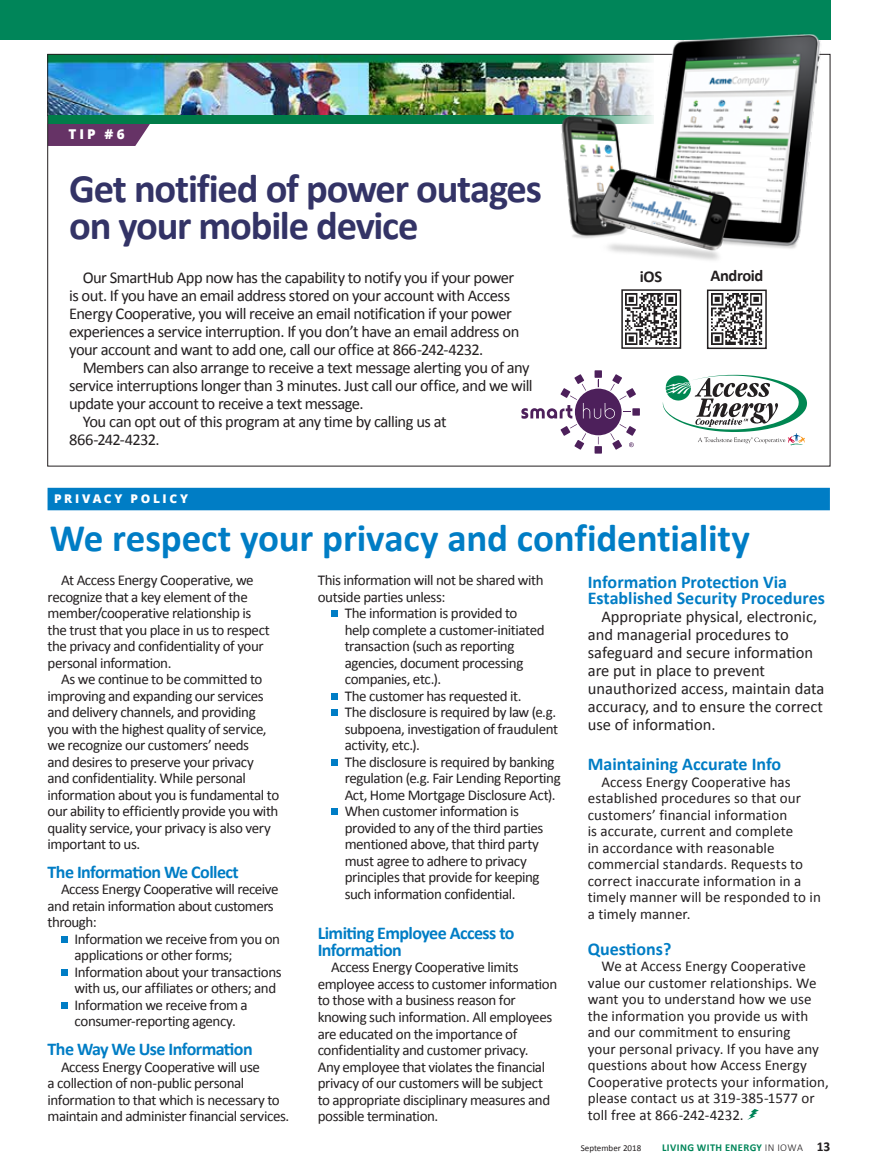
<style>
.page{position:relative;width:878px;height:1175px;background:#fff}
.page>*{position:absolute;margin:0;border:0;box-sizing:border-box;transform-origin:0 0}
.t1{font:700 40.5px/36.3px "Calibri";letter-spacing:-.03em;color:#336}
.t2{font:700 39px "Calibri";letter-spacing:-.005em;color:#007dc5}
.t3{font:700 18px/16.5px "Calibri";letter-spacing:-.01em;color:#007dc5}
.t4{font:700 18px/16.5px "Calibri";letter-spacing:-.03em;color:#007dc5}
.t5{font:16.5px/18px "Calibri";letter-spacing:-.03em;color:#231f20}
.t6{font:16.5px/18px "Calibri";color:#231f20}
.t7{font:16.5px "Calibri";letter-spacing:-.05em;color:#231f20}
.t8{font:700 16.5px "Calibri";letter-spacing:-.025em;color:#231f20}
.t9{font:15px/16.5px "Calibri";letter-spacing:-.025em;color:#231f20}
.t10{font:15px/16.5px "Calibri";letter-spacing:.005em;color:#231f20}
.t11{font:800 13.5px "Open Sans";color:#fff}
.t12{font:800 12px "Open Sans";letter-spacing:.22em;color:#fff}
.t13{font:700 10.5px "Calibri";letter-spacing:.04em;color:#008559}
.t14{font:9px "Calibri";color:#231f20}
.s1{font-weight:300;color:#231f20}
.s2{font-size:13.5px;color:#231f20}
</style>
<div class="page">
<div style="left:0;top:0;width:830px;height:40px;background:#008559"></div>
<svg style="left:49px;top:124px;width:101px;height:22px;background:#714271"></svg>
<div style="left:48px;top:488px;width:781px;height:22px;background:#007dc5"></div>
<div style="left:61px;top:935px;width:7px;height:7px;background:#007dc5"></div>
<div style="left:61px;top:968px;width:7px;height:7px;background:#007dc5"></div>
<div style="left:61px;top:1001px;width:7px;height:7px;background:#007dc5"></div>
<div style="left:331px;top:610px;width:7px;height:7px;background:#007dc5"></div>
<div style="left:331px;top:692px;width:7px;height:7px;background:#007dc5"></div>
<div style="left:331px;top:709px;width:7px;height:7px;background:#007dc5"></div>
<div style="left:331px;top:758px;width:7px;height:7px;background:#007dc5"></div>
<div style="left:331px;top:808px;width:7px;height:7px;background:#007dc5"></div>
<svg style="left:747px;top:1108px;width:11px;height:12px"></svg>
<img style="left:49px;top:56px;width:489px;height:59px">
<div style="left:48px;top:115px;width:605px;height:9px;background:#017d49"></div>
<div style="left:594px;top:370px;width:8px;height:8px;background:#4d205b"></div>
<div style="left:594px;top:446px;width:8px;height:7px;background:#4d205b"></div>
<div style="left:632px;top:408px;width:8px;height:7px;background:#4d205b"></div>
<svg style="left:521px;top:374px;width:115px;height:76px"></svg>
<svg style="left:662px;top:375px;width:145px;height:70px"></svg>
<img style="left:538px;top:34px;width:290px;height:226px">
<img style="left:625px;top:294px;width:51px;height:50px">
<div style="left:621px;top:289px;width:60px;height:60px;border:2px solid #231f20"></div>
<img style="left:711px;top:294px;width:52px;height:50px">
<div style="left:707px;top:289px;width:59px;height:60px;border:2px solid #231f20"></div>
<p class="t11" style="left:69px;top:124px;width:57px">TIP #6</p>
<h1 class="t1" style="left:69px;top:171px;width:474px">Get notified of power outages on your mobile device</h1>
<p class="t5" style="left:83px;top:268px;width:433px">Our SmartHub App now has the capability to notify you if your power</p>
<p class="t8" style="left:640px;top:266px;width:24px">iOS</p>
<p class="t5" style="left:69px;top:286px;width:451px">is out. If you have an email address stored on your account with Access Energy Cooperative, you will receive an email notification if your power experiences a service interruption. If you don’t have an email address on your account and want to add one, call our office at 866-242-4232.</p>
<p class="t5" style="left:83px;top:358px;width:448px">Members can also arrange to receive a text message alerting you of any</p>
<p class="t5" style="left:69px;top:376px;width:465px">service interruptions longer than 3 minutes. Just call our office, and we will</p>
<p class="t5" style="left:69px;top:394px;width:296px">update your account to receive a text message.</p>
<p class="t5" style="left:83px;top:412px;width:365px">You can opt out of this program at any time by calling us at</p>
<p class="t7" style="left:69px;top:429px;width:92px">866-242-4232.</p>
<p class="t8" style="left:710px;top:265px;width:54px">Android</p>
<p class="t12" style="left:54px;top:490px;width:136px">PRIVACY POLICY</p>
<h2 class="t2" style="left:50px;top:513px;width:702px">We respect your privacy and confidentiality</h2>
<p class="t9" style="left:48px;top:572px;width:224px;text-indent:14px">At Access Energy Cooperative, we recognize that a key element of the member/cooperative relationship is the trust that you place in us to respect the privacy and confidentiality of your personal information.</p>
<p class="t9" style="left:48px;top:671px;width:233px;text-indent:14px">As we continue to be committed to improving and expanding our services and delivery channels, and providing you with the highest quality of service, we recognize our customers’ needs<br>and desires to preserve your privacy and confidentiality. While personal information about you is fundamental to our ability to efficiently provide you with quality service, your privacy is also very important to us.</p>
<p class="t4" style="left:48px;top:863px;width:193px">The Information We Collect</p>
<p class="t9" style="left:48px;top:881px;width:232px;text-indent:14px">Access Energy Cooperative will receive and retain information about customers through:</p>
<p class="t9" style="left:75px;top:930px;width:208px">Information we receive from you on applications or other forms; Information about your transactions with us, our affiliates or others; and Information we receive from a consumer-reporting agency.</p>
<p class="t4" style="left:48px;top:1040px;width:207px">The Way We Use Information</p>
<p class="t9" style="left:48px;top:1058px;width:243px;text-indent:14px">Access Energy Cooperative will use<br>a collection of non-public personal information to that which is necessary to maintain and administer financial services.</p>
<p class="t9" style="left:318px;top:572px;width:227px">This information will not be shared with</p>
<p class="t9" style="left:318px;top:588px;width:129px">outside parties unless:</p>
<p class="t9" style="left:345px;top:605px;width:174px">The information is provided to</p>
<p class="t9" style="left:345px;top:621px;width:201px">help complete a customer-initiated</p>
<p class="t9" style="left:345px;top:638px;width:171px">transaction (such as reporting</p>
<p class="t9" style="left:345px;top:654px;width:180px">agencies, document processing</p>
<p class="t9" style="left:345px;top:671px;width:98px">companies, etc.).</p>
<p class="t9" style="left:345px;top:687px;width:178px">The customer has requested it.</p>
<p class="t9" style="left:345px;top:704px;width:213px">The disclosure is required by law (e.g.</p>
<p class="t9" style="left:345px;top:720px;width:215px">subpoena, investigation of fraudulent</p>
<p class="t9" style="left:345px;top:737px;width:77px">activity, etc.).</p>
<p class="t9" style="left:345px;top:753px;width:211px">The disclosure is required by banking</p>
<p class="t9" style="left:345px;top:770px;width:218px">regulation (e.g. Fair Lending Reporting</p>
<p class="t9" style="left:345px;top:786px;width:212px">Act, Home Mortgage Disclosure Act).</p>
<p class="t9" style="left:345px;top:803px;width:176px">When customer information is</p>
<p class="t9" style="left:345px;top:819px;width:200px">provided to any of the third parties</p>
<p class="t9" style="left:345px;top:836px;width:196px">mentioned above, that third party</p>
<p class="t9" style="left:345px;top:852px;width:183px">must agree to adhere to privacy</p>
<p class="t9" style="left:345px;top:869px;width:196px">principles that provide for keeping</p>
<p class="t9" style="left:345px;top:885px;width:172px">such information confidential.</p>
<p class="t4" style="left:318px;top:925px;width:198px">Limiting Employee Access to<br>Information</p>
<p class="t9" style="left:318px;top:959px;width:241px;text-indent:14px">Access Energy Cooperative limits employee access to customer information to those with a business reason for knowing such information. All employees are educated on the importance of confidentiality and customer privacy.<br>Any employee that violates the financial privacy of our customers will be subject to appropriate disciplinary measures and possible termination.</p>
<p class="t3" style="left:588px;top:573px;width:239px">Information Protection Via<br>Established Security Procedures</p>
<p class="t6" style="left:588px;top:607px;width:238px;text-indent:13px">Appropriate physical, electronic, and managerial procedures to safeguard and secure information are put in place to prevent unauthorized access, maintain data accuracy, and to ensure the correct use of information.</p>
<p class="t3" style="left:588px;top:756px;width:195px">Maintaining Accurate Info</p>
<p class="t10" style="left:588px;top:773px;width:234px;text-indent:14px">Access Energy Cooperative has established procedures so that our customers’ financial information<br>is accurate, current and complete<br>in accordance with reasonable commercial standards. Requests to correct inaccurate information in a timely manner will be responded to in a timely manner.</p>
<p class="t3" style="left:588px;top:940px;width:85px">Questions?</p>
<p class="t10" style="left:588px;top:958px;width:242px;text-indent:14px">We at Access Energy Cooperative value our customer relationships. We want you to understand how we use the information you provide us with and our commitment to ensuring<br>your personal privacy. If you have any questions about how Access Energy Cooperative protects your information, please contact us at 319-385-1577 or toll free at 866-242-4232.</p>
<p class="t14" style="left:580px;top:1142px;width:62px">September 2018</p>
<p class="t13" style="left:662px;top:1141px;width:170px">LIVING WITH ENERGY <span class="s1">IN IOWA</span> <span class="s2">13</span></p>
</div>
